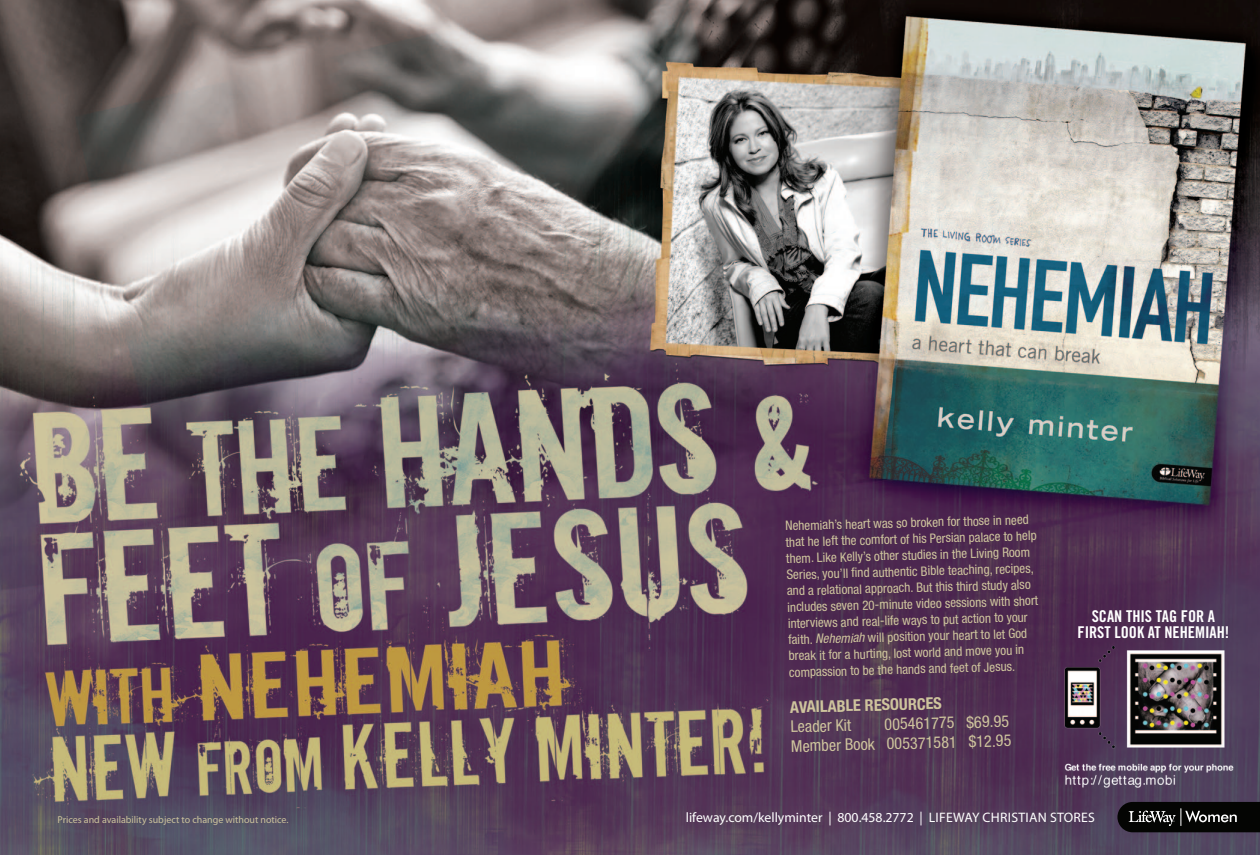
<style>
.page{position:relative;width:1260px;height:855px;background:#fff}
.page>*{position:absolute;margin:0;border:0;box-sizing:border-box;transform-origin:0 0}
.t1{font:condensed 16.25px/19.1px "Helvetica Neue LT Std";color:#cec49d;text-align:right}
.t2{font:16.25px/16.2px "Trade Gothic LT Std Bd Cn 20";color:#fff;text-align:center}
.t3{font:700 condensed 16.25px "Helvetica Neue LT Std";color:#cec49d}
.t4{font:13.75px "Myriad Pro";color:#fff}
.t5{font:condensed 13.12px/16.2px "Helvetica Neue LT Std";color:#cec49d}
.t6{font:10px "Myriad Pro";color:#ccc39c}
.s1{font-style:italic}
</style>
<div class="page">
<img style="left:0;top:0;width:1260px;height:855px">
<svg style="left:1117px;top:802px;width:143px;height:30px;background:#1d1e1d"></svg>
<img style="left:1052px;top:643px;width:193px;height:151px">
<p class="t5" style="left:784px;top:519px;width:254px;rotate:-2deg">Nehemiah’s heart was so broken for those in need that he left the comfort of his Persian palace to help them. Like Kelly’s other studies in the Living Room Series, you’ll fi nd authentic Bible teaching, recipes, and a relational approach. But this third study also includes seven 20-minute video sessions with short interviews and real-life ways to put action to your faith. <span class="s1">Nehemiah</span> will position your heart to let God break it for a hurting, lost world and move you in compassion to be the hands and feet of Jesus.</p>
<p class="t3" style="left:790px;top:698px;width:153px;rotate:-2deg">available resources</p>
<p class="t1" style="left:790px;top:717px;width:62px;rotate:-2deg">Leader Kit</p>
<p class="t1" style="left:790px;top:718px;width:222px;rotate:-2deg">005461775 $69.95<br>Member Book 005371581 $12.95</p>
<p class="t2" style="left:1077px;top:608px;width:153px">SCAN THIS TAG FOR A<br>FIRST LOOK AT NEHEMIAH!</p>
<p class="t6" style="left:58px;top:814px;width:232px">Prices and availability subject to change without notice.</p>
<p class="t4" style="left:686px;top:810px;width:411px">lifeway.com/kellyminter | 800.458.2772 | LifeWay Christian Stores</p>
</div>
